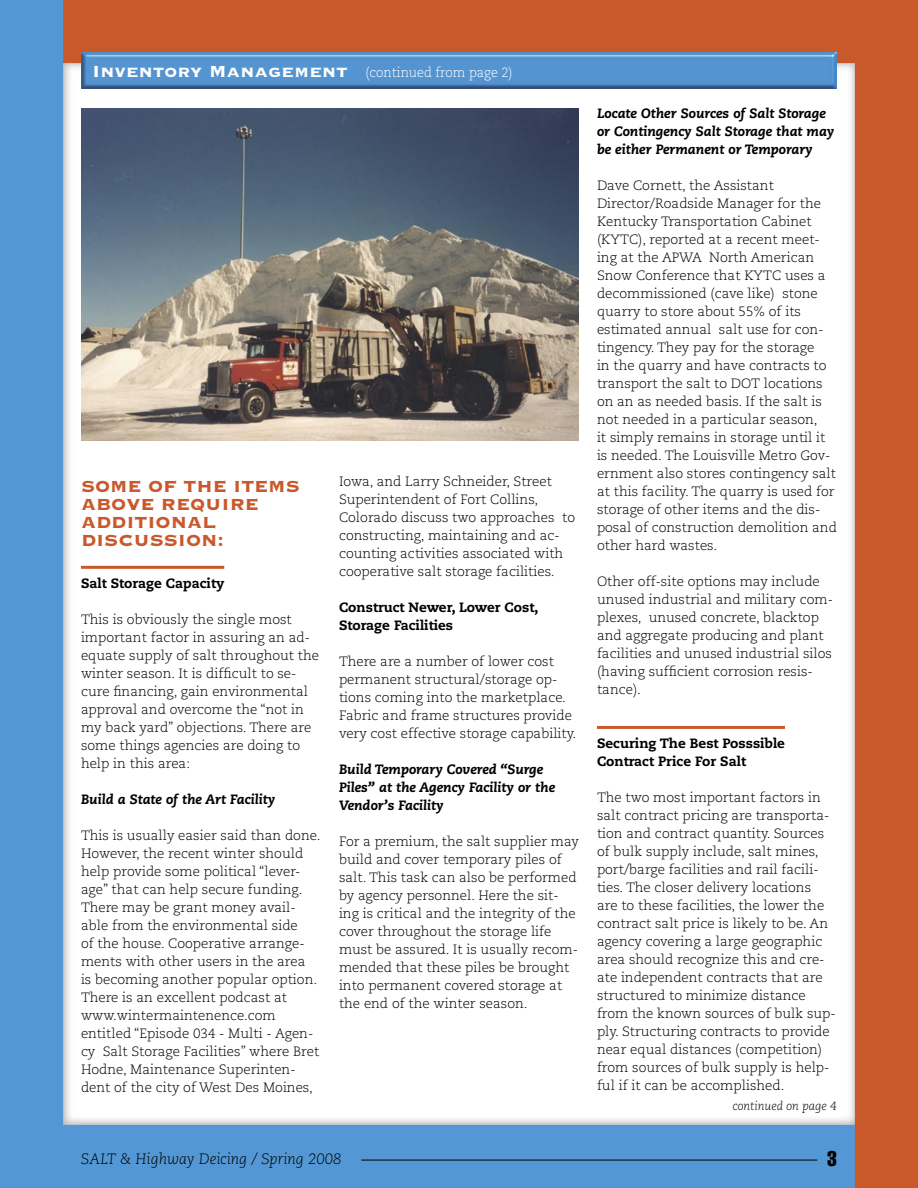
<style>
.page{position:relative;width:918px;height:1188px;background:#fff}
.page>*{position:absolute;margin:0;border:0;box-sizing:border-box;transform-origin:0 0}
._2_hd{font:21px/18px "Copperplate Thirty Three BC";color:#c9582b}
.t1{font:extra-condensed 21px "Helvetica";color:#000}
.t2{font:italic 300 15px "Caecilia";color:#000}
._9_12_hbod{font:300 13.5px/18px "Caecilia";color:#000}
._9_12_hbod-2{font:italic 800 13.5px/18px "Caecilia";color:#000}
._3_Heads{font:800 13.5px/18px "Caecilia";color:#000}
._9_12_hbod-3{font:800 13.5px/18px "Caecilia";color:#000}
.t3{font:300 13.5px "Caecilia";color:#fff;scale:.95 1}
._9_12_hbod-4{font:italic 300 12px "Caecilia";color:#000}
.s1{font-family:"Copperplate Thirty Three BC";font-weight:400;font-size:21px}
</style>
<div class="page">
<img style="left:63px;top:63px;width:792px;height:1062px">
<div style="left:63px;top:1125px;width:792px;height:63px;background:#5398d5"></div>
<div style="left:855px;top:63px;width:63px;height:1125px;background:#c9582b"></div>
<div style="left:63px;top:0;width:855px;height:63px;background:#c9582b"></div>
<div style="left:0;top:0;width:63px;height:1188px;background:#5398d5"></div>
<hr style="left:361px;top:1160px;width:456px;height:1px;background:#000">
<img style="left:81px;top:53px;width:756px;height:36px">
<hr style="left:81px;top:566px;width:143px;height:3px;background:#c9582b">
<hr style="left:597px;top:726px;width:188px;height:3px;background:#c9582b">
<img style="left:81px;top:108px;width:498px;height:333px">
<p class="t3" style="left:92px;top:65px;width:444px"><span class="s1">Inventory Management</span> (continued from page 2)</p>
<p class="_2_hd" style="left:81px;top:478px;width:220px">SOME OF THE ITEMS<br>ABOVE REQUIRE<br>ADDITIONAL<br>DISCUSSION:</p>
<p class="_3_Heads" style="left:81px;top:575px;width:145px">Salt Storage Capacity</p>
<p class="_9_12_hbod" style="left:81px;top:611px;width:240px">This is obviously the single most important factor in assuring an ad&shy;equate supply of salt throughout the winter season. It is difficult to se&shy;cure financing, gain environmental approval and overcome the “not in my back yard” objections. There are some things agencies are doing to help in this area:</p>
<p class="_9_12_hbod-2" style="left:81px;top:791px;width:196px">Build a State of the Art Facility</p>
<p class="_9_12_hbod" style="left:81px;top:827px;width:241px">This is usually easier said than done.<br>However, the recent winter should help provide some political “lever&shy;age” that can help secure funding.<br>There may be grant money avail&shy;able from the environmental side<br>of the house. Cooperative arrange&shy;ments with other users in the area<br>is becoming another popular option.<br>There is an excellent podcast at www.wintermaintenence.com entitled “Episode 034 - Multi - Agen&shy;cy Salt Storage Facilities” where Bret Hodne, Maintenance Superinten&shy;dent of the city of West Des Moines,</p>
<p class="_9_12_hbod" style="left:339px;top:473px;width:238px">Iowa, and Larry Schneider, Street Superintendent of Fort Collins, Colorado discuss two approaches to constructing, maintaining and ac&shy;counting activities associated with cooperative salt storage facilities.</p>
<p class="_9_12_hbod-3" style="left:339px;top:599px;width:201px">Construct Newer, Lower Cost,<br>Storage Facilities</p>
<p class="_9_12_hbod" style="left:339px;top:653px;width:239px">There are a number of lower cost permanent structural/storage op&shy;tions coming into the marketplace.<br>Fabric and frame structures provide very cost effective storage capability.</p>
<p class="_9_12_hbod-2" style="left:339px;top:761px;width:218px">Build Temporary Covered “Surge<br>Piles” at the Agency Facility or the<br>Vendor’s Facility</p>
<p class="_9_12_hbod" style="left:339px;top:833px;width:242px">For a premium, the salt supplier may build and cover temporary piles of salt. This task can also be performed by agency personnel. Here the sit&shy;ing is critical and the integrity of the cover throughout the storage life must be assured. It is usually recom&shy;mended that these piles be brought into permanent covered storage at the end of the winter season.</p>
<p class="_9_12_hbod-2" style="left:597px;top:105px;width:239px">Locate Other Sources of Salt Storage or Contingency Salt Storage that may be either Permanent or Temporary</p>
<p class="_9_12_hbod" style="left:597px;top:177px;width:241px">Dave Cornett, the Assistant Director/Roadside Manager for the Kentucky Transportation Cabinet (KYTC), reported at a recent meet&shy;ing at the APWA North American Snow Conference that KYTC uses a decommissioned (cave like) stone quarry to store about 55% of its estimated annual salt use for con&shy;tingency. They pay for the storage<br>in the quarry and have contracts to transport the salt to DOT locations on an as needed basis. If the salt is not needed in a particular season,<br>it simply remains in storage until it is needed. The Louisville Metro Gov&shy;ernment also stores contingency salt at this facility. The quarry is used for storage of other items and the dis&shy;posal of construction demolition and other hard wastes.</p>
<p class="_9_12_hbod" style="left:597px;top:573px;width:238px">Other off-site options may include unused industrial and military com&shy;plexes, unused concrete, blacktop and aggregate producing and plant facilities and unused industrial silos (having sufficient corrosion resis&shy;tance).</p>
<p class="_3_Heads" style="left:597px;top:735px;width:190px">Securing The Best Posssible<br>Contract Price For Salt</p>
<p class="_9_12_hbod" style="left:597px;top:789px;width:240px">The two most important factors in salt contract pricing are transporta&shy;tion and contract quantity. Sources of bulk supply include, salt mines, port/barge facilities and rail facili&shy;ties. The closer delivery locations<br>are to these facilities, the lower the contract salt price is likely to be. An agency covering a large geographic area should recognize this and cre&shy;ate independent contracts that are structured to minimize distance from the known sources of bulk sup&shy;ply. Structuring contracts to provide near equal distances (competition) from sources of bulk supply is help&shy;ful if it can be accomplished.</p>
<p class="_9_12_hbod-4" style="left:733px;top:1099px;width:106px">continued on page 4</p>
<p class="t2" style="left:81px;top:1151px;width:262px">SALT &amp; Highway Deicing / Spring 2008</p>
<p class="t1" style="left:827px;top:1145px;width:11px">3</p>
</div>
